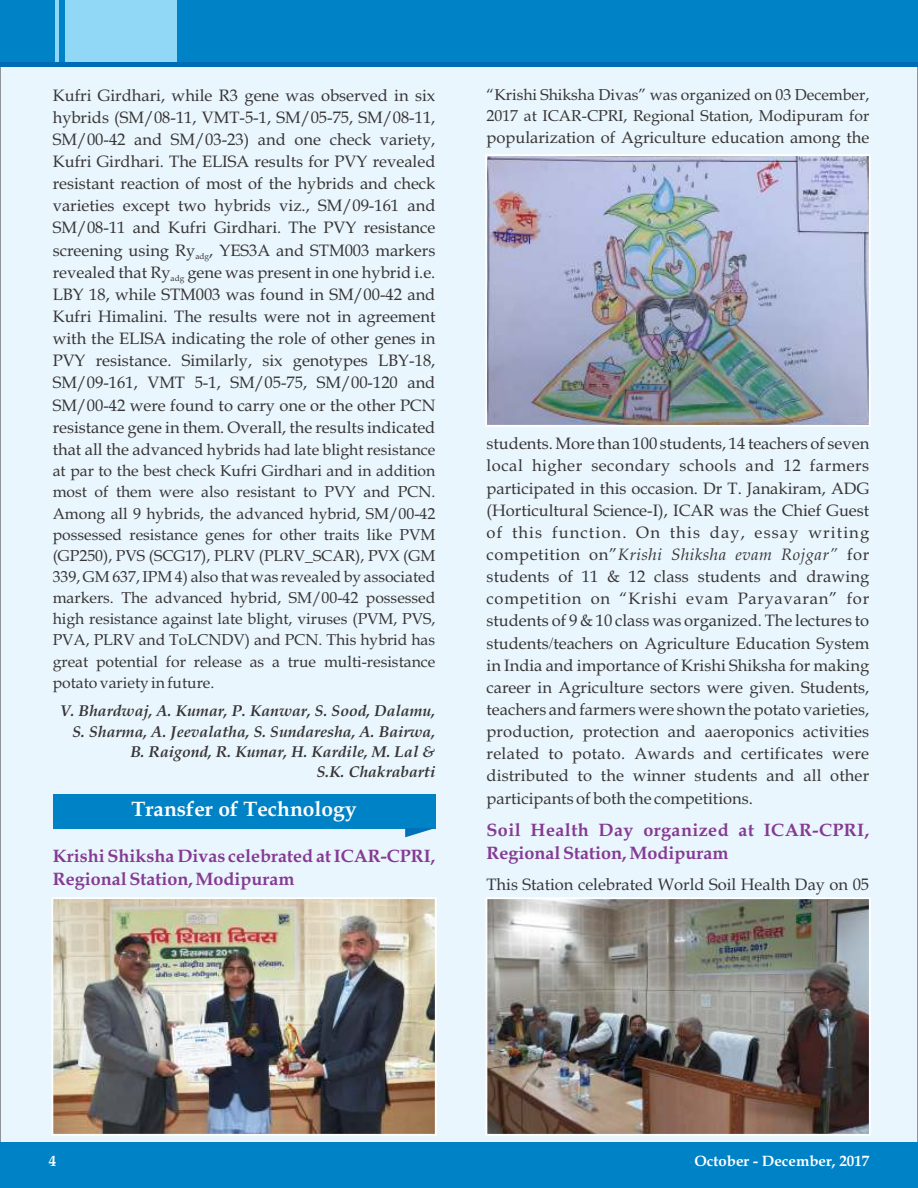
<style>
.page{position:relative;width:918px;height:1188px;background:#fff}
.page>*{position:absolute;margin:0;border:0;box-sizing:border-box;transform-origin:0 0}
.t1{font:700 21px "Book Antiqua";color:#fefefe}
.t2{font:700 18px/23.1px "Book Antiqua";color:#853a93}
.t3{font:700 18px/23.1px "Book Antiqua";letter-spacing:.025em;color:#853a93}
.t4{font:16.5px/22.2px "Book Antiqua";color:#373435;text-align:justify}
.t5{font:15.75px/21.1px "Book Antiqua";color:#373435}
.t6{font:italic 700 15.75px/20.4px "Book Antiqua";color:#373435;text-align:right}
.t7{font:700 15px "Book Antiqua";color:#fefefe}
.t8{font:8.25px "Book Antiqua";color:#373435}
.s1{font-size:16.5px}
.s2{font-style:italic}
.s3{font-family:"Times New Roman"}
</style>
<div class="page">
<div style="left:0;top:66px;width:918px;height:1077px;background:#e9f6fd"></div>
<div style="left:0;top:0;width:918px;height:62px;background:#0082c6"></div>
<div style="left:0;top:0;width:176px;height:62px;background:#91d8f7"></div>
<div style="left:59px;top:0;width:6px;height:62px;background:#0082c6"></div>
<div style="left:0;top:0;width:54px;height:62px;background:#0082c6"></div>
<div style="left:0;top:1143px;width:918px;height:45px;background:#0082c6"></div>
<hr style="left:0;top:62px;width:918px;height:4px;background:#006cb5">
<img style="left:54px;top:900px;width:380px;height:233px">
<div style="left:51px;top:897px;width:386px;height:239px;border:2px solid #fefefe"></div>
<img style="left:488px;top:900px;width:380px;height:233px">
<div style="left:485px;top:897px;width:386px;height:239px;border:2px solid #fefefe"></div>
<div style="left:53px;top:794px;width:382px;height:34px;background:#0082c6"></div>
<svg style="left:405px;top:828px;width:30px;height:9px"></svg>
<img style="left:488px;top:157px;width:380px;height:267px">
<div style="left:485px;top:154px;width:386px;height:273px;border:2px solid #fefefe"></div>
<p class="t4" style="left:53px;top:86px;width:384px">Kufri Girdhari, while R3 gene was observed in six hybrids (SM/08-11, VMT-5-1, SM/05-75, SM/08-11, SM/00-42 and SM/03-23) and one check variety, Kufri Girdhari. The ELISA results for PVY revealed resistant reaction of most of the hybrids and check varieties except two hybrids viz., SM/09-161 and SM/08-11 and Kufri Girdhari. The PVY resistance screening using Ry , YES3A and STM003 markers</p>
<p class="t8" style="left:195px;top:253px;width:15px">adg</p>
<p class="t4" style="left:53px;top:263px;width:384px">revealed that Ry gene was present in one hybrid i.e.</p>
<p class="t8" style="left:171px;top:275px;width:15px">adg</p>
<p class="t4" style="left:53px;top:285px;width:384px">LBY 18, while STM003 was found in SM/00-42 and Kufri Himalini. The results were not in agreement with the ELISA indicating the role of other genes in PVY resistance. Similarly, six genotypes LBY-18, SM/09-161, VMT 5-1, SM/05-75, SM/00-120 and SM/00-42 were found to carry one or the other PCN resistance gene in them. Overall, the results indicated</p>
<p class="t5" style="left:53px;top:441px;width:384px;text-align:justify"><span class="s1">that all the advanced</span> hybrids had late blight resistance at par to the best check Kufri Girdhari and in addition most of them were also resistant to PVY and PCN.<br>Among all 9 hybrids, the advanced hybrid, SM/00-42 possessed resistance genes for other traits like PVM (GP250), PVS (SCG17), PLRV (PLRV_SCAR), PVX (GM 339, GM 637, IPM 4) also that was revealed by associated markers. The advanced hybrid, SM/00-42 possessed high resistance against late blight, viruses (PVM, PVS, PVA, PLRV and ToLCNDV) and PCN. This hybrid has great potential for release as a true multi-resistance potato variety in future.</p>
<p class="t6" style="left:60px;top:702px;width:377px">V. Bhardwaj, A. Kumar, P. Kanwar, S. Sood, Dalamu, S. Sharma, A. Jeevalatha, S. Sundaresha, A. Bairwa, B. Raigond, R. Kumar, H. Kardile, M. Lal &amp;<br>S.K. Chakrabarti</p>
<p class="t1" style="left:131px;top:801px;width:227px">Transfer of Technology</p>
<p class="t2" style="left:53px;top:846px;width:384px">Krishi Shiksha Divas celebrated at ICAR-CPRI,<br>Regional Station, Modipuram</p>
<p class="t5" style="left:487px;top:86px;width:384px">“Krishi Shiksha Divas” was organized on 03 December,<br>2017 at ICAR-CPRI, Regional Station, Modipuram for</p>
<p class="t4" style="left:487px;top:128px;width:384px">popularization of Agriculture education among the</p>
<p class="t4" style="left:487px;top:435px;width:384px">students. More than 100 students, 14 teachers of seven local higher secondary schools and 12 farmers participated in this occasion. Dr T. Janakiram, ADG (Horticultural Science-I), ICAR was the Chief Guest of this function. On this day, essay writing competition on”<span class="s2">Krishi Shiksha evam Rojgar”</span> for students of 11 &amp; 12 class students and drawing competition on “Krishi evam Paryavaran” for students of 9 &amp; 10 class was organized. The lectures to students<span class="s3">/</span>teachers on Agriculture Education System in India and importance of Krishi Shiksha for making career in Agriculture sectors were given. Students, teachers and farmers were shown the potato varieties, production, protection and aaeroponics activities related to potato. Awards and certificates were distributed to the winner students and all other participants of both the competitions.</p>
<p class="t3" style="left:487px;top:820px;width:384px">Soil Health Day organized at ICAR-CPRI,<br>Regional Station, Modipuram</p>
<p class="t4" style="left:487px;top:875px;width:384px">This Station celebrated World Soil Health Day on 05</p>
<p class="t7" style="left:49px;top:1155px;width:9px">4</p>
<p class="t7" style="left:694px;top:1155px;width:176px">October - December, 2017</p>
</div>
